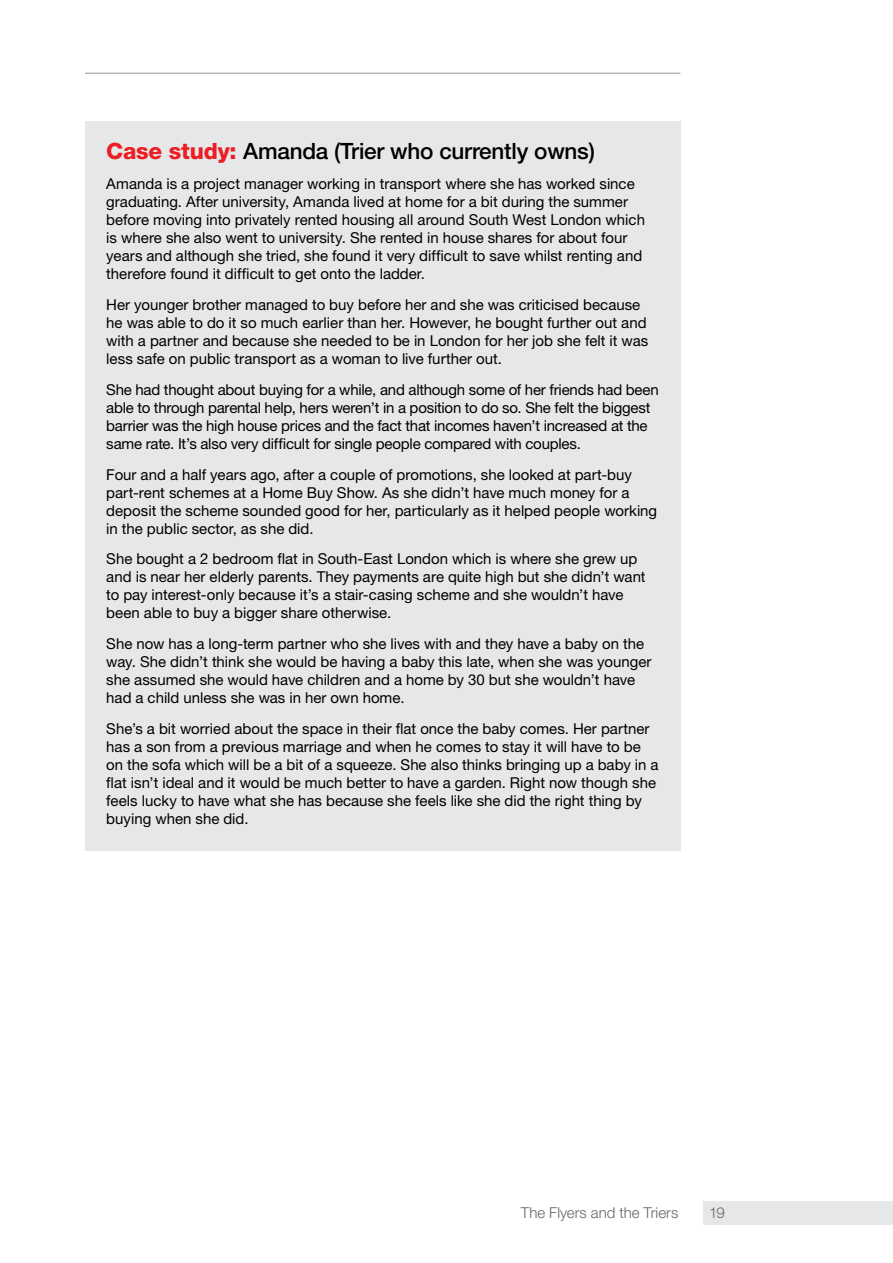
<style>
.page{position:relative;width:893px;height:1263px;background:#fff}
.page>*{position:absolute;margin:0;border:0;box-sizing:border-box;transform-origin:0 0}
.t1{font:500 22.5px "Helvetica Neue LT Pro";letter-spacing:-.01em;color:#000}
.t2{font:15px/18px "Helvetica Neue LT Pro";color:#000}
.t3{font:300 15px "Helvetica Neue LT Pro";color:#666}
.s1{font-weight:800;color:#ed1d24}
</style>
<div class="page">
<hr style="left:85px;top:73px;width:595px;height:1px;background:#939598">
<div style="left:703px;top:1201px;width:190px;height:23px;background:#e6e7e8"></div>
<div style="left:85px;top:121px;width:595px;height:729px;background:#e6e7e8"></div>
<h1 class="t1" style="left:106px;top:137px;width:490px"><span class="s1">Case study:</span> Amanda (Trier who currently owns)</h1>
<p class="t2" style="left:106px;top:175px;width:540px">Amanda is a project manager working in transport where she has worked since graduating. After university, Amanda lived at home for a bit during the summer before moving into privately rented housing all around South West London which is where she also went to university. She rented in house shares for about four years and although she tried, she found it very difficult to save whilst renting and therefore found it difficult to get onto the ladder.</p>
<p class="t2" style="left:106px;top:295px;width:544px">Her younger brother managed to buy before her and she was criticised because he was able to do it so much earlier than her. However, he bought further out and with a partner and because she needed to be in London for her job she felt it was less safe on public transport as a woman to live further out.</p>
<p class="t2" style="left:106px;top:380px;width:554px">She had thought about buying for a while, and although some of her friends had been able to through parental help, hers weren’t in a position to do so. She felt the biggest barrier was the high house prices and the fact that incomes haven’t increased at the same rate. It’s also very difficult for single people compared with couples.</p>
<p class="t2" style="left:106px;top:465px;width:552px">Four and a half years ago, after a couple of promotions, she looked at part-buy part-rent schemes at a Home Buy Show. As she didn’t have much money for a deposit the scheme sounded good for her, particularly as it helped people working in the public sector, as she did.</p>
<p class="t2" style="left:106px;top:550px;width:541px">She bought a 2 bedroom flat in South-East London which is where she grew up and is near her elderly parents. They payments are quite high but she didn’t want to pay interest-only because it’s a stair-casing scheme and she wouldn’t have been able to buy a bigger share otherwise.</p>
<p class="t2" style="left:106px;top:634px;width:547px">She now has a long-term partner who she lives with and they have a baby on the way. She didn’t think she would be having a baby this late, when she was younger she assumed she would have children and a home by 30 but she wouldn’t have had a child unless she was in her own home.</p>
<p class="t2" style="left:106px;top:719px;width:554px">She’s a bit worried about the space in their flat once the baby comes. Her partner has a son from a previous marriage and when he comes to stay it will have to be on the sofa which will be a bit of a squeeze. She also thinks bringing up a baby in a flat isn’t ideal and it would be much better to have a garden. Right now though she feels lucky to have what she has because she feels like she did the right thing by buying when she did.</p>
<p class="t3" style="left:521px;top:1203px;width:159px">The Flyers and the Triers</p>
<p class="t3" style="left:709px;top:1203px;width:17px">19</p>
</div>
